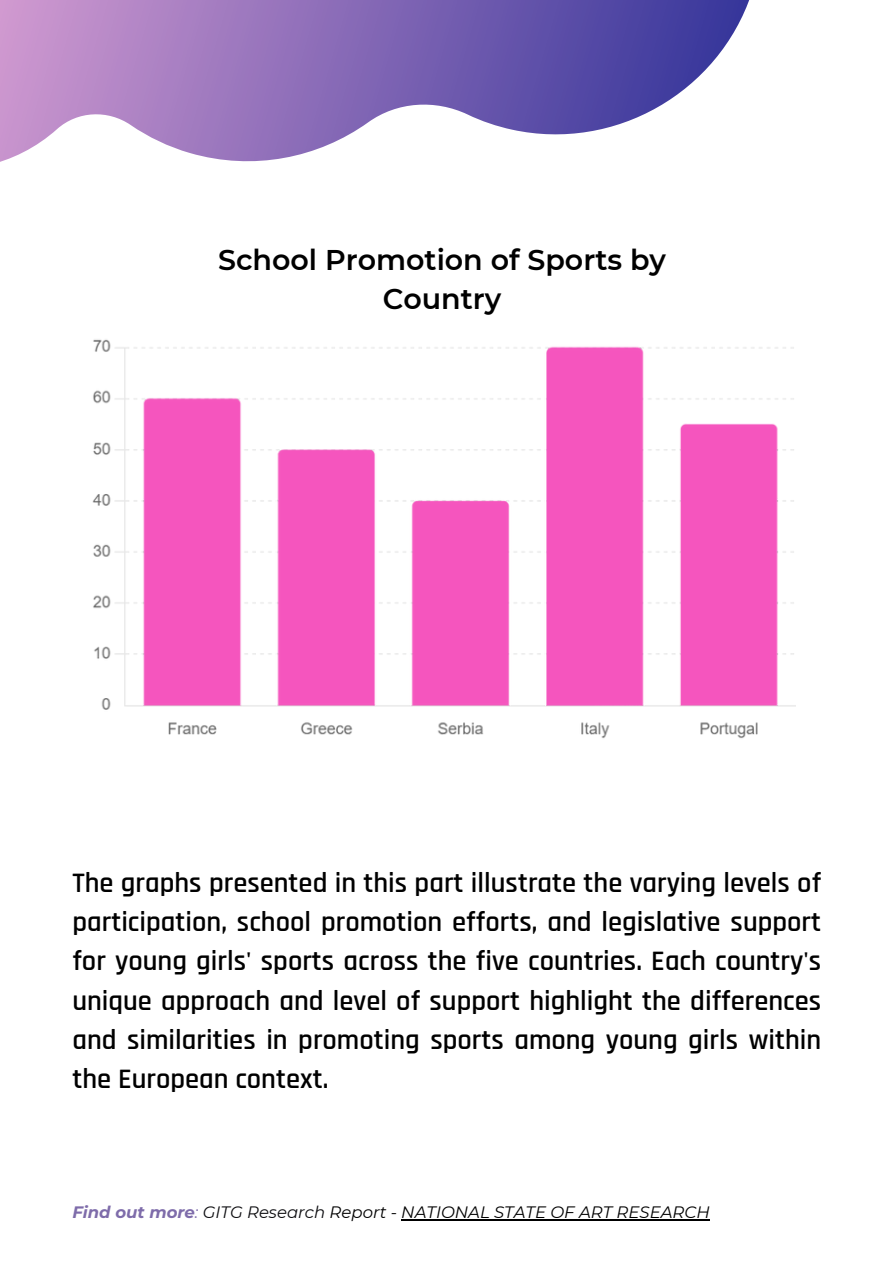
<style>
.page{position:relative;width:894px;height:1264px;background:#fff}
.page>*{position:absolute;margin:0;border:0;box-sizing:border-box;transform-origin:0 0}
.t1{font:600 28.5px/39.5px "Rajdhani";color:#000;text-align:justify}
.t2{font:600 28.5px/39.3px "Montserrat";color:#000;text-align:center}
.t3{font:italic 16.5px "Montserrat";color:#000}
.s1{font-weight:700;color:#7e6caa}
.s2{color:#7e6caa}
.s3{color:#0c0c0f}
</style>
<div class="page">
<svg style="left:0;top:0;width:750px;height:162px"></svg>
<svg style="left:366px;top:120px;width:160px;height:42px"></svg>
<img style="left:92px;top:339px;width:703px;height:400px">
<hr style="left:401px;top:1219px;width:308px;height:1px;background:#000">
<p class="t2" style="left:218px;top:240px;width:449px">School Promotion of Sports by<br>Country</p>
<p class="t1" style="left:72px;top:863px;width:750px">The graphs presented in this part illustrate the varying levels of participation, school promotion efforts, and legislative support for young girls' sports across the five countries. Each country's unique approach and level of support highlight the differences and similarities in promoting sports among young girls within the European context.</p>
<h1 class="t3" style="left:72px;top:1202px;width:638px"><span class="s1">Find out more</span><span class="s2">:</span> <span class="s3">GITG Research</span> Report - NATIONAL STATE OF ART RESEARCH</h1>
</div>
